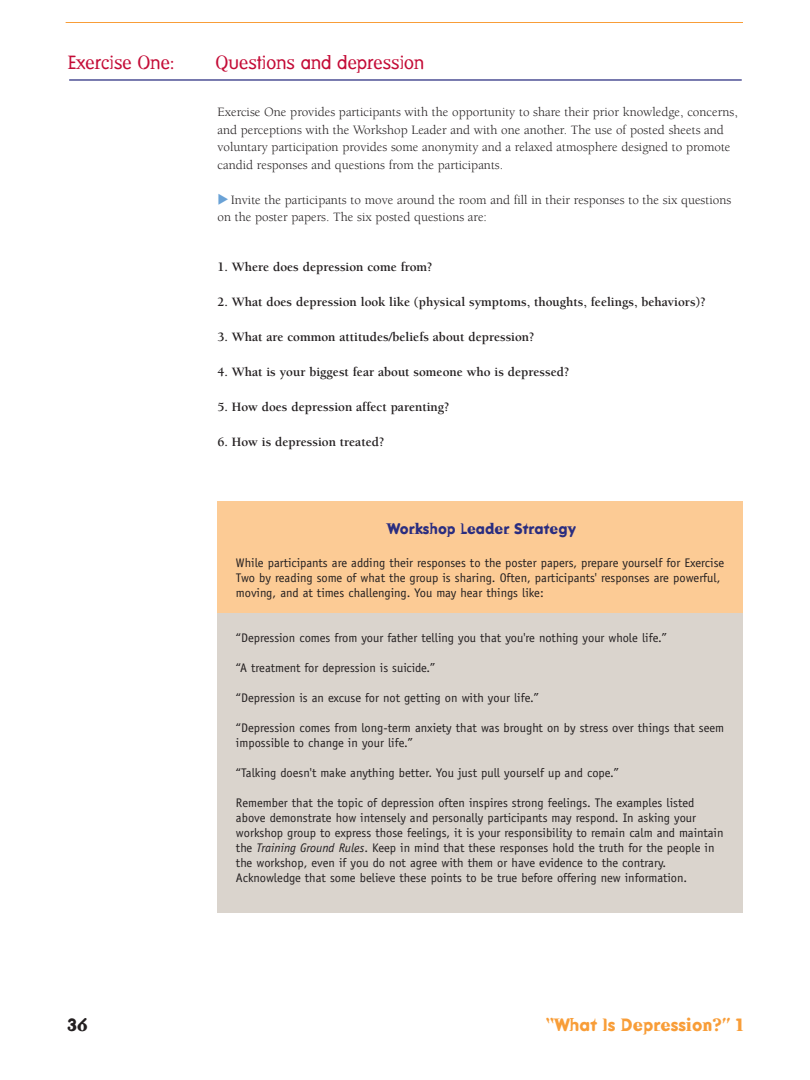
<style>
.page{position:relative;width:810px;height:1080px;background:#fff}
.page>*{position:absolute;margin:0;border:0;box-sizing:border-box;transform-origin:0 0}
.t1{font:18.75px "Dead History Roman";color:#c40c37}
.t2{font:700 17.5px "Dead History";color:#f89d38}
.t3{font:700 17.5px "Dead History";color:#231f20}
.t4{font:700 15px "Dead History";color:#2a2d80}
.t5{font:13.12px/17.5px "Berkeley";color:#231f20}
.t6{font:700 13.12px "Berkeley";color:#231f20}
.t7{font:12.5px/15px "Officina Sans";color:#231f20}
.s1{font-style:italic}
</style>
<div class="page">
<div style="left:218px;top:512px;width:525px;height:401px;background:#dad4cd"></div>
<div style="left:218px;top:501px;width:525px;height:112px;background:#fccb95"></div>
<hr style="left:66px;top:22px;width:677px;height:1px;background:#f89d38">
<hr style="left:69px;top:79px;width:673px;height:2px;background:#2a2d80">
<h1 class="t1" style="left:68px;top:51px;width:109px">Exercise One:</h1>
<h1 class="t1" style="left:216px;top:51px;width:210px">Questions and depression</h1>
<p class="t5" style="left:218px;top:104px;width:522px">Exercise One provides participants with the opportunity to share their prior knowledge, concerns, and perceptions with the Workshop Leader and with one another. The use of posted sheets and voluntary participation provides some anonymity and a relaxed atmosphere designed to promote candid responses and questions from the participants.</p>
<p class="t5" style="left:218px;top:192px;width:515px;text-indent:13px">Invite the participants to move around the room and fill in their responses to the six questions on the poster papers. The six posted questions are:</p>
<p class="t6" style="left:218px;top:262px;width:217px">1. Where does depression come from?</p>
<p class="t6" style="left:218px;top:297px;width:490px">2. What does depression look like (physical symptoms, thoughts, feelings, behaviors)?</p>
<p class="t6" style="left:218px;top:332px;width:319px">3. What are common attitudes/beliefs about depression?</p>
<p class="t6" style="left:218px;top:367px;width:353px">4. What is your biggest fear about someone who is depressed?</p>
<p class="t6" style="left:218px;top:402px;width:234px">5. How does depression affect parenting?</p>
<p class="t6" style="left:218px;top:437px;width:168px">6. How is depression treated?</p>
<p class="t4" style="left:387px;top:520px;width:190px">Workshop Leader Strategy</p>
<p class="t7" style="left:236px;top:556px;width:490px">While participants are adding their responses to the poster papers, prepare yourself for Exercise<br>Two by reading some of what the group is sharing. Often, participants' responses are powerful, moving, and at times challenging. You may hear things like:</p>
<p class="t7" style="left:236px;top:631px;width:432px">“Depression comes from your father telling you that you're nothing your whole life.”</p>
<p class="t7" style="left:236px;top:661px;width:201px">“A treatment for depression is suicide.”</p>
<p class="t7" style="left:236px;top:691px;width:304px">“Depression is an excuse for not getting on with your life.”</p>
<p class="t7" style="left:236px;top:721px;width:490px">“Depression comes from long-term anxiety that was brought on by stress over things that seem impossible to change in your life.”</p>
<p class="t7" style="left:236px;top:766px;width:384px">“Talking doesn't make anything better. You just pull yourself up and cope.”</p>
<p class="t7" style="left:236px;top:796px;width:489px">Remember that the topic of depression often inspires strong feelings. The examples listed above demonstrate how intensely and personally participants may respond. In asking your workshop group to express those feelings, it is your responsibility to remain calm and maintain the <span class="s1">Training Ground Rules</span>. Keep in mind that these responses hold the truth for the people in the workshop, even if you do not agree with them or have evidence to the contrary.<br>Acknowledge that some believe these points to be true before offering new information.</p>
<h2 class="t3" style="left:67px;top:1015px;width:22px">36</h2>
<h2 class="t2" style="left:546px;top:1015px;width:199px">“What Is Depression?” 1</h2>
</div>
